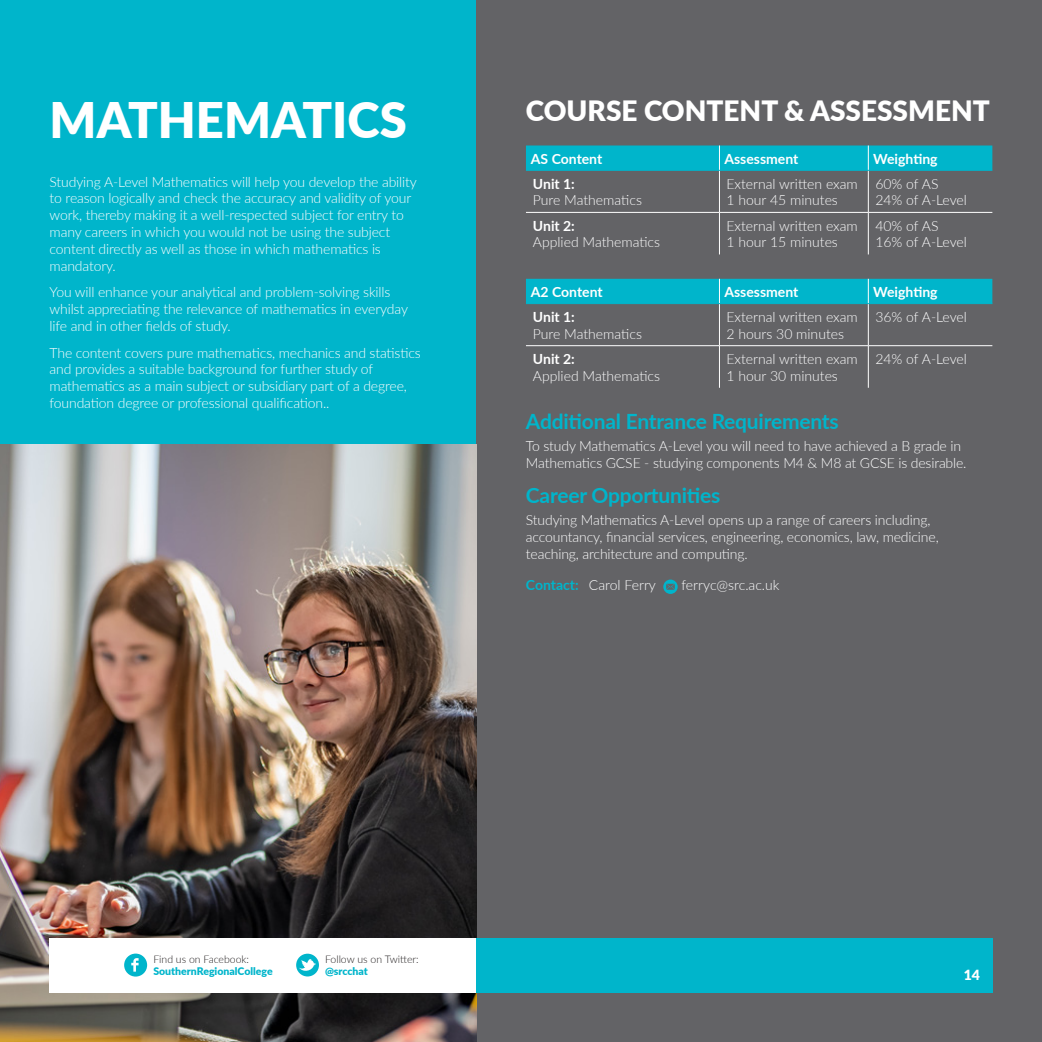
<style>
.page{position:relative;width:1042px;height:1042px;background:#00b5cb}
.page>*{position:absolute;margin:0;border:0;box-sizing:border-box;transform-origin:0 0}
.t1{font:900 49px "Lato";color:#fff}
.t2{font:900 28px "Lato";color:#fff}
.t3{font:700 21px "Lato";letter-spacing:-.01em;color:#00b5cb}
.t4{font:300 14px/16.8px "Lato";letter-spacing:-.01em;color:#fff}
.t5{font:700 14px "Lato";color:#fff}
.t6{font:900 14px "Lato";color:#fff}
.t7{font:300 10.5px "Lato";color:#231f20}
.t8{font:900 10.5px "Lato";color:#00b5cb}
.s1{font-weight:700;color:#00b5cb}
</style>
<div class="page">
<div style="left:476px;top:0;width:566px;height:1042px;background:#636366"></div>
<img style="left:0;top:444px;width:476px;height:598px">
<svg style="left:663px;top:579px;width:15px;height:15px"></svg>
<div style="left:526px;top:279px;width:466px;height:24px;background:#00b5cb"></div>
<hr style="left:719px;top:304px;width:1px;height:41px;background:#fff">
<hr style="left:868px;top:304px;width:1px;height:41px;background:#fff">
<hr style="left:526px;top:345px;width:193px;height:1px;background:#fff">
<hr style="left:719px;top:345px;width:149px;height:1px;background:#fff">
<hr style="left:719px;top:346px;width:1px;height:42px;background:#fff">
<hr style="left:868px;top:345px;width:124px;height:1px;background:#fff">
<hr style="left:868px;top:346px;width:1px;height:42px;background:#fff">
<hr style="left:526px;top:303px;width:193px;height:1px;background:#00b5cb">
<hr style="left:719px;top:303px;width:149px;height:1px;background:#00b5cb">
<hr style="left:868px;top:303px;width:124px;height:1px;background:#00b5cb">
<div style="left:526px;top:145px;width:466px;height:25px;background:#00b5cb"></div>
<hr style="left:719px;top:170px;width:1px;height:42px;background:#fff">
<hr style="left:868px;top:170px;width:1px;height:42px;background:#fff">
<hr style="left:526px;top:212px;width:193px;height:1px;background:#fff">
<hr style="left:719px;top:212px;width:149px;height:1px;background:#fff">
<hr style="left:719px;top:213px;width:1px;height:41px;background:#fff">
<hr style="left:868px;top:212px;width:124px;height:1px;background:#fff">
<hr style="left:868px;top:213px;width:1px;height:41px;background:#fff">
<hr style="left:526px;top:170px;width:193px;height:1px;background:#00b5cb">
<hr style="left:719px;top:170px;width:149px;height:1px;background:#00b5cb">
<hr style="left:868px;top:170px;width:124px;height:1px;background:#00b5cb">
<div style="left:50px;top:938px;width:426px;height:54px;background:#fff"></div>
<svg style="left:124px;top:953px;width:23px;height:23px"></svg>
<svg style="left:296px;top:953px;width:23px;height:23px"></svg>
<div style="left:476px;top:938px;width:516px;height:54px;background:#00b5cb"></div>
<p class="t1" style="left:50px;top:83px;width:359px">MATHEMATICS</p>
<p class="t2" style="left:526px;top:90px;width:465px">COURSE CONTENT &amp; ASSESSMENT</p>
<p class="t4" style="left:50px;top:173px;width:369px">Studying A-Level Mathematics will help you develop the ability to reason logically and check the accuracy and validity of your work, thereby making it a well-respected subject for entry to many careers in which you would not be using the subject content directly as well as those in which mathematics is mandatory.</p>
<p class="t4" style="left:50px;top:283px;width:360px">You will enhance your analytical and problem-solving skills whilst appreciating the relevance of mathematics in everyday life and in other fields of study.</p>
<p class="t4" style="left:50px;top:344px;width:373px">The content covers pure mathematics, mechanics and statistics and provides a suitable background for further study of mathematics as a main subject or subsidiary part of a degree, foundation degree or professional qualification..</p>
<p class="t3" style="left:526px;top:406px;width:314px">Additional Entrance Requirements</p>
<p class="t4" style="left:526px;top:437px;width:442px">To study Mathematics A-Level you will need to have achieved a B grade in<br>Mathematics GCSE - studying components M4 &amp; M8 at GCSE is desirable.</p>
<p class="t3" style="left:526px;top:480px;width:196px">Career Opportunities</p>
<p class="t4" style="left:526px;top:511px;width:414px">Studying Mathematics A-Level opens up a range of careers including, accountancy, financial services, engineering, economics, law, medicine, teaching, architecture and computing.</p>
<p class="t4" style="left:526px;top:576px;width:132px"><span class="s1">Contact:</span> Carol Ferry</p>
<p class="t4" style="left:681px;top:576px;width:100px">ferryc@src.ac.uk</p>
<p class="t5" style="left:531px;top:148px;width:73px">AS Content</p>
<p class="t5" style="left:724px;top:148px;width:76px">Assessment</p>
<p class="t5" style="left:873px;top:148px;width:66px">Weighting</p>
<p class="t5" style="left:533px;top:173px;width:43px">Unit 1:</p>
<p class="t4" style="left:533px;top:191px;width:110px">Pure Mathematics</p>
<p class="t4" style="left:726px;top:175px;width:133px">External written exam</p>
<p class="t4" style="left:726px;top:191px;width:113px">1 hour 45 minutes</p>
<p class="t4" style="left:875px;top:175px;width:65px">60% of AS</p>
<p class="t4" style="left:875px;top:191px;width:93px">24% of A-Level</p>
<p class="t5" style="left:533px;top:215px;width:43px">Unit 2:</p>
<p class="t4" style="left:533px;top:233px;width:129px">Applied Mathematics</p>
<p class="t4" style="left:726px;top:217px;width:133px">External written exam</p>
<p class="t4" style="left:726px;top:233px;width:113px">1 hour 15 minutes</p>
<p class="t4" style="left:875px;top:217px;width:65px">40% of AS</p>
<p class="t4" style="left:875px;top:233px;width:93px">16% of A-Level</p>
<p class="t5" style="left:531px;top:281px;width:73px">A2 Content</p>
<p class="t5" style="left:724px;top:281px;width:76px">Assessment</p>
<p class="t5" style="left:873px;top:281px;width:66px">Weighting</p>
<p class="t5" style="left:533px;top:306px;width:43px">Unit 1:</p>
<p class="t4" style="left:533px;top:325px;width:110px">Pure Mathematics</p>
<p class="t4" style="left:726px;top:308px;width:133px">External written exam</p>
<p class="t4" style="left:726px;top:325px;width:119px">2 hours 30 minutes</p>
<p class="t4" style="left:875px;top:308px;width:93px">36% of A-Level</p>
<p class="t5" style="left:533px;top:348px;width:43px">Unit 2:</p>
<p class="t4" style="left:533px;top:367px;width:129px">Applied Mathematics</p>
<p class="t4" style="left:726px;top:350px;width:133px">External written exam</p>
<p class="t4" style="left:726px;top:367px;width:113px">1 hour 30 minutes</p>
<p class="t4" style="left:875px;top:350px;width:93px">24% of A-Level</p>
<p class="t7" style="left:153px;top:952px;width:97px">Find us on Facebook:</p>
<p class="t8" style="left:153px;top:963px;width:121px">SouthernRegionalCollege</p>
<p class="t7" style="left:325px;top:952px;width:95px">Follow us on Twitter:</p>
<p class="t8" style="left:325px;top:963px;width:44px">@srcchat</p>
<p class="t6" style="left:963px;top:964px;width:18px">14</p>
</div>
